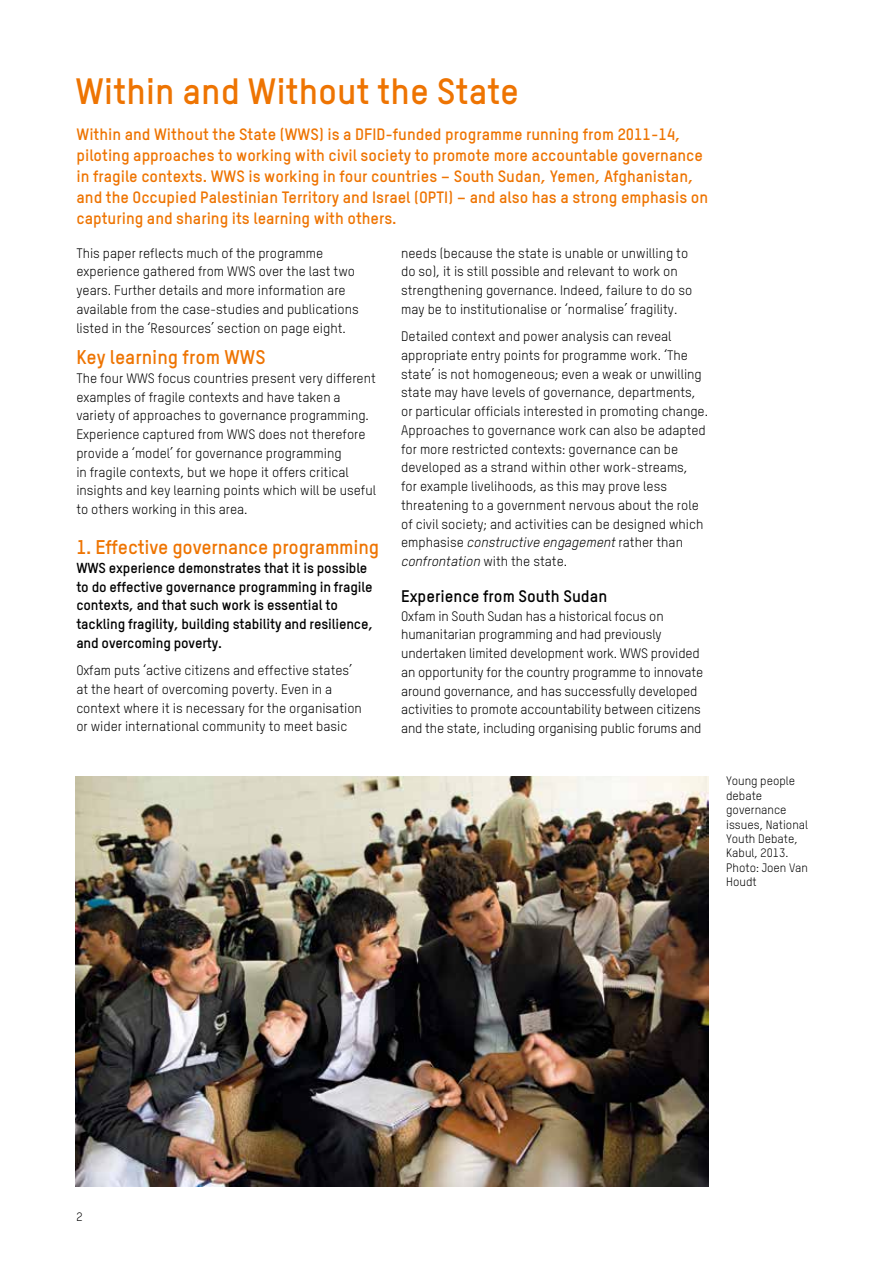
<style>
.page{position:relative;width:893px;height:1263px;background:#fff}
.page>*{position:absolute;margin:0;border:0;box-sizing:border-box;transform-origin:0 0}
.t1{font:700 36px "Oxfam TSTARPRO";color:#ee7402}
.t2{font:700 19.5px "Oxfam TSTARPRO";letter-spacing:-.01em;color:#ee7402}
.t3{font:700 16.5px "Oxfam TSTARPRO";color:#000}
.t4{font:700 16.2px/21px "Oxfam TSTARPRO";color:#ee7402}
.t5{font:700 14.25px/18.8px "Oxfam TSTARPRO";letter-spacing:-.01em;color:#000}
.t6{font:13.5px/18.8px "Oxfam TSTARPRO";color:#000}
.t7{font:12px/14.4px "Oxfam TSTARPRO";color:#000}
.s1{font-style:italic}
</style>
<div class="page">
<img style="left:75px;top:776px;width:633px;height:410px">
<h1 class="t1" style="left:75px;top:69px;width:445px">Within and Without the State</h1>
<p class="t4" style="left:77px;top:123px;width:633px">Within and Without the State (WWS) is a DFID-funded programme running from 2011-14, piloting approaches to working with civil society to promote more accountable governance in fragile contexts. WWS is working in four countries – South Sudan, Yemen, Afghanistan, and the Occupied Palestinian Territory and Israel (OPTI) – and also has a strong emphasis on capturing and sharing its learning with others.</p>
<p class="t6" style="left:76px;top:243px;width:284px">This paper reflects much of the programme experience gathered from WWS over the last two years. Further details and more information are available from the case-studies and publications listed in the ‘Resources’ section on page eight.</p>
<h2 class="t2" style="left:76px;top:345px;width:191px">Key learning from WWS</h2>
<p class="t6" style="left:76px;top:368px;width:301px">The four WWS focus countries present very different examples of fragile contexts and have taken a variety of approaches to governance programming.<br>Experience captured from WWS does not therefore provide a ‘model’ for governance programming<br>in fragile contexts, but we hope it offers critical insights and key learning points which will be useful to others working in this area.</p>
<h2 class="t2" style="left:76px;top:535px;width:304px">1. Effective governance programming</h2>
<p class="t5" style="left:76px;top:558px;width:298px">WWS experience demonstrates that it is possible to do effective governance programming in fragile contexts, and that such work is essential to tackling fragility, building stability and resilience, and overcoming poverty.</p>
<p class="t6" style="left:76px;top:661px;width:287px">Oxfam puts ‘active citizens and effective states’ at the heart of overcoming poverty. Even in a context where it is necessary for the organisation or wider international community to meet basic</p>
<p class="t6" style="left:401px;top:243px;width:293px">needs (because the state is unable or unwilling to do so), it is still possible and relevant to work on strengthening governance. Indeed, failure to do so may be to institutionalise or ‘normalise’ fragility.</p>
<p class="t6" style="left:401px;top:327px;width:308px">Detailed context and power analysis can reveal appropriate entry points for programme work. ‘The state’ is not homogeneous; even a weak or unwilling state may have levels of governance, departments, or particular officials interested in promoting change.<br>Approaches to governance work can also be adapted for more restricted contexts: governance can be developed as a strand within other work-streams,<br>for example livelihoods, as this may prove less threatening to a government nervous about the role of civil society; and activities can be designed which emphasise <span class="s1">constructive engagement</span> rather than <span class="s1">confrontation</span> with the state.</p>
<p class="t3" style="left:401px;top:585px;width:208px">Experience from South Sudan</p>
<p class="t6" style="left:401px;top:606px;width:304px">Oxfam in South Sudan has a historical focus on humanitarian programming and had previously undertaken limited development work. WWS provided an opportunity for the country programme to innovate around governance, and has successfully developed activities to promote accountability between citizens and the state, including organising public forums and</p>
<p class="t7" style="left:726px;top:774px;width:83px">Young people debate governance issues, National<br>Youth Debate,<br>Kabul, 2013.<br>Photo: Joen Van<br>Houdt</p>
<p class="t7" style="left:77px;top:1210px;width:8px">2</p>
</div>
